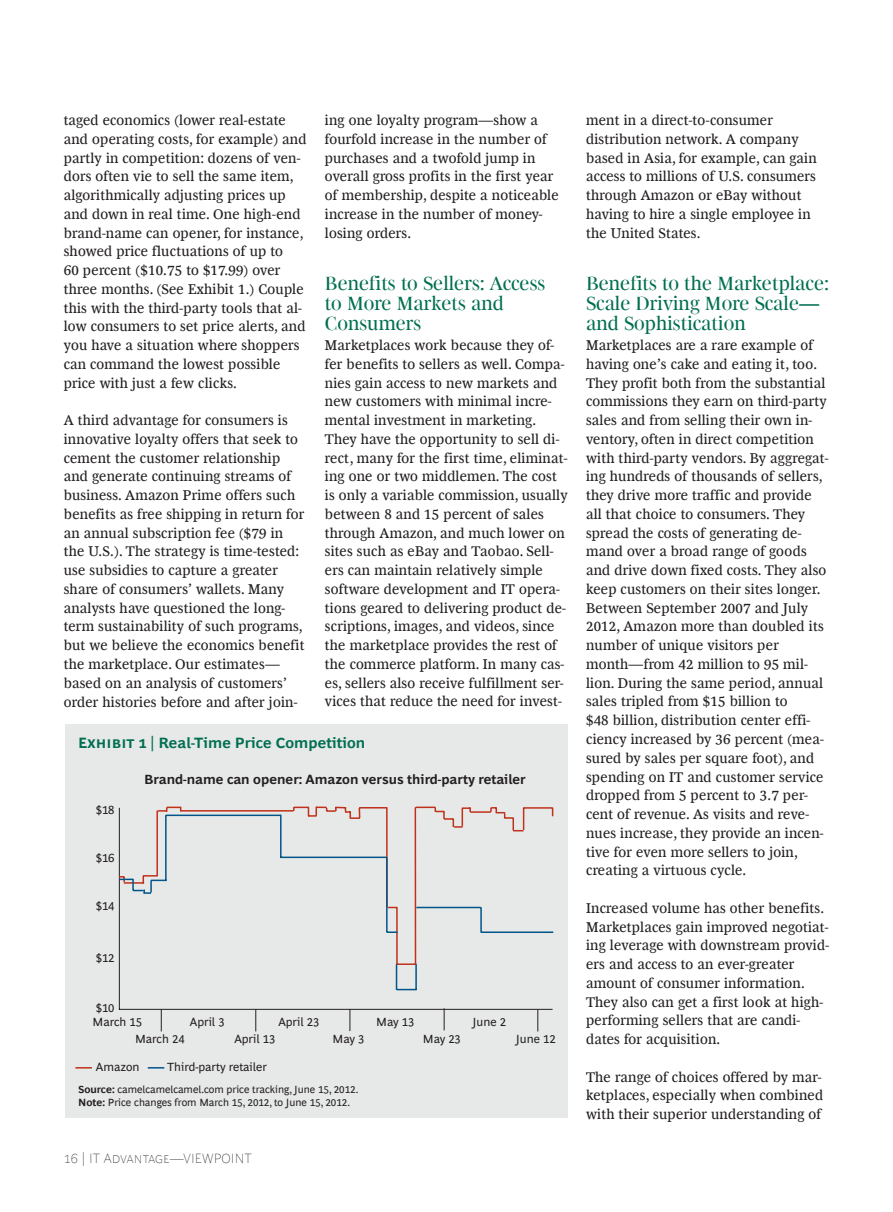
<style>
.page{position:relative;width:893px;height:1212px;background:#fff}
.page>*{position:absolute;margin:0;border:0;box-sizing:border-box;transform-origin:0 0}
.t1{font:19.5px/20.2px "Henderson BCG Serif Head";letter-spacing:.005em;color:#006f51}
.t2{font:700 15px "Henderson BCG Sans";letter-spacing:.005em;color:#006f51}
.t3{font:14.25px/18.8px "Henderson BCG Serif";letter-spacing:.015em;color:#231f20}
.t4{font:700 13.5px "Henderson BCG Sans";color:#231f20}
.t5{font:100 13.5px "Henderson BCG Sans";letter-spacing:.01em;color:#231f20}
.t6{font:12px/17.4px "Henderson BCG Sans";color:#231f20}
.t7{font:10.5px/12.8px "Henderson BCG Sans";color:#231f20}
.s1{font-weight:700}
</style>
<div class="page">
<div style="left:65px;top:724px;width:503px;height:394px;background:#e7e8e8"></div>
<hr style="left:119px;top:808px;width:1px;height:201px;background:#231f20">
<hr style="left:119px;top:1009px;width:434px;height:1px;background:#231f20">
<hr style="left:180px;top:810px;width:113px;height:1px;background:#c0311a">
<hr style="left:470px;top:811px;width:21px;height:2px;background:#c0311a">
<svg style="left:416px;top:806px;width:55px;height:22px"></svg>
<hr style="left:386px;top:807px;width:2px;height:100px;background:#c0311a">
<hr style="left:415px;top:807px;width:1px;height:157px;background:#c0311a">
<hr style="left:396px;top:907px;width:2px;height:58px;background:#c0311a">
<hr style="left:156px;top:810px;width:2px;height:66px;background:#c0311a">
<svg style="left:158px;top:807px;width:23px;height:5px"></svg>
<svg style="left:293px;top:806px;width:94px;height:13px"></svg>
<hr style="left:523px;top:807px;width:30px;height:2px;background:#c0311a">
<svg style="left:490px;top:807px;width:34px;height:24px"></svg>
<hr style="left:166px;top:814px;width:115px;height:2px;background:#005589">
<hr style="left:416px;top:907px;width:65px;height:1px;background:#005589">
<hr style="left:480px;top:907px;width:2px;height:25px;background:#005589">
<hr style="left:386px;top:857px;width:2px;height:75px;background:#005589">
<hr style="left:415px;top:964px;width:2px;height:26px;background:#005589">
<svg style="left:396px;top:963px;width:20px;height:27px"></svg>
<svg style="left:387px;top:931px;width:11px;height:2px"></svg>
<hr style="left:165px;top:815px;width:2px;height:65px;background:#005589">
<svg style="left:119px;top:875px;width:48px;height:19px"></svg>
<hr style="left:280px;top:856px;width:107px;height:2px;background:#005589">
<hr style="left:280px;top:815px;width:2px;height:42px;background:#005589">
<hr style="left:481px;top:931px;width:72px;height:2px;background:#005589">
<svg style="left:161px;top:1009px;width:1px;height:22px"></svg>
<svg style="left:255px;top:1009px;width:1px;height:22px"></svg>
<svg style="left:350px;top:1009px;width:1px;height:22px"></svg>
<svg style="left:444px;top:1008px;width:1px;height:22px"></svg>
<svg style="left:537px;top:1009px;width:1px;height:22px"></svg>
<svg style="left:148px;top:1067px;width:16px;height:1px"></svg>
<svg style="left:75px;top:1067px;width:17px;height:1px"></svg>
<p class="t3" style="left:64px;top:110px;width:244px">taged economics (lower real-estate and operating costs, for example) and partly in competition: dozens of ven&shy;dors often vie to sell the same item, algorithmically adjusting prices up and down in real time. One high-end brand-name can opener, for instance, showed price fluctuations of up to<br>60 percent ($10.75 to $17.99) over three months. (See Exhibit 1.) Couple this with the third-party tools that al&shy;low consumers to set price alerts, and you have a situation where shoppers can command the lowest possible price with just a few clicks.</p>
<p class="t3" style="left:64px;top:410px;width:242px">A third advantage for consumers is innovative loyalty offers that seek to cement the customer relationship and generate continuing streams of business. Amazon Prime offers such benefits as free shipping in return for an annual subscription fee ($79 in the U.S.). The strategy is time-tested: use subsidies to capture a greater share of consumers’ wallets. Many analysts have questioned the long&shy;term sustainability of such programs, but we believe the economics benefit the marketplace. Our estimates— based on an analysis of customers’ order histories before and after join-</p>
<p class="t3" style="left:325px;top:110px;width:235px">ing one loyalty program—show a fourfold increase in the number of purchases and a twofold jump in overall gross profits in the first year of membership, despite a noticeable increase in the number of money&shy;losing orders.</p>
<h1 class="t1" style="left:325px;top:271px;width:222px">Benefits to Sellers: Access to More Markets and<br>Consumers</h1>
<p class="t3" style="left:325px;top:335px;width:244px">Marketplaces work because they of&shy;fer benefits to sellers as well. Compa&shy;nies gain access to new markets and new customers with minimal incre&shy;mental investment in marketing.<br>They have the opportunity to sell di&shy;rect, many for the first time, eliminat&shy;ing one or two middlemen. The cost is only a variable commission, usually between 8 and 15 percent of sales through Amazon, and much lower on sites such as eBay and Taobao. Sell&shy;ers can maintain relatively simple software development and IT opera&shy;tions geared to delivering product de&shy;scriptions, images, and videos, since the marketplace provides the rest of the commerce platform. In many cas&shy;es, sellers also receive fulfillment ser&shy;vices that reduce the need for invest-</p>
<p class="t2" style="left:78px;top:732px;width:289px">Exhibit 1 | Real-Time Price Competition</p>
<p class="t6" style="left:96px;top:800px;width:20px">$18</p>
<p class="t6" style="left:96px;top:848px;width:20px">$16</p>
<p class="t6" style="left:96px;top:896px;width:20px">$14</p>
<p class="t6" style="left:96px;top:948px;width:20px">$12</p>
<p class="t6" style="left:96px;top:998px;width:20px">$10</p>
<p class="t4" style="left:144px;top:770px;width:383px">Brand-name can opener: Amazon versus third-party retailer</p>
<p class="t6" style="left:135px;top:1012px;width:51px;text-indent:-43px">March 15<br>March 24</p>
<p class="t6" style="left:190px;top:1012px;width:36px">April 3</p>
<p class="t6" style="left:278px;top:1012px;width:42px">April 23</p>
<p class="t6" style="left:234px;top:1030px;width:42px">April 13</p>
<p class="t6" style="left:96px;top:1057px;width:45px">Amazon</p>
<p class="t6" style="left:167px;top:1057px;width:101px">Third-party retailer</p>
<p class="t6" style="left:332px;top:1030px;width:33px">May 3</p>
<p class="t7" style="left:78px;top:1082px;width:282px"><span class="s1">Source:</span> camelcamelcamel.com price tracking, June 15, 2012.<br><span class="s1">Note:</span> Price changes from March 15, 2012, to June 15, 2012.</p>
<p class="t6" style="left:376px;top:1012px;width:40px">May 13</p>
<p class="t6" style="left:423px;top:1030px;width:40px">May 23</p>
<p class="t6" style="left:473px;top:1012px;width:35px">June 2</p>
<p class="t6" style="left:516px;top:1030px;width:41px">June 12</p>
<p class="t5" style="left:64px;top:1149px;width:190px">16 | IT Advantage—VIEWPO INT</p>
<p class="t3" style="left:586px;top:110px;width:232px">ment in a direct-to-consumer distribution network. A company based in Asia, for example, can gain access to millions of U.S. consumers through Amazon or eBay without having to hire a single employee in the United States.</p>
<h1 class="t1" style="left:586px;top:271px;width:245px">Benefits to the Marketplace:<br>Scale Driving More Scale— and Sophistication</h1>
<p class="t3" style="left:586px;top:335px;width:244px">Marketplaces are a rare example of having one’s cake and eating it, too.<br>They profit both from the substantial commissions they earn on third-party sales and from selling their own in&shy;ventory, often in direct competition with third-party vendors. By aggregat&shy;ing hundreds of thousands of sellers, they drive more traffic and provide all that choice to consumers. They spread the costs of generating de&shy;mand over a broad range of goods and drive down fixed costs. They also keep customers on their sites longer.<br>Between September 2007 and July 2012, Amazon more than doubled its number of unique visitors per month—from 42 million to 95 mil&shy;lion. During the same period, annual sales tripled from $15 billion to<br>$48 billion, distribution center effi&shy;ciency increased by 36 percent (mea&shy;sured by sales per square foot), and spending on IT and customer service dropped from 5 percent to 3.7 per&shy;cent of revenue. As visits and reve&shy;nues increase, they provide an incen&shy;tive for even more sellers to join, creating a virtuous cycle.</p>
<p class="t3" style="left:586px;top:897px;width:244px">Increased volume has other benefits.<br>Marketplaces gain improved negotiat&shy;ing leverage with downstream provid&shy;ers and access to an ever-greater amount of consumer information.<br>They also can get a first look at high&shy;performing sellers that are candi&shy;dates for acquisition.</p>
<p class="t3" style="left:586px;top:1066px;width:239px;text-align:justify">The range of choices offered by mar&shy;ketplaces, especially when combined with their superior understanding of</p>
</div>
